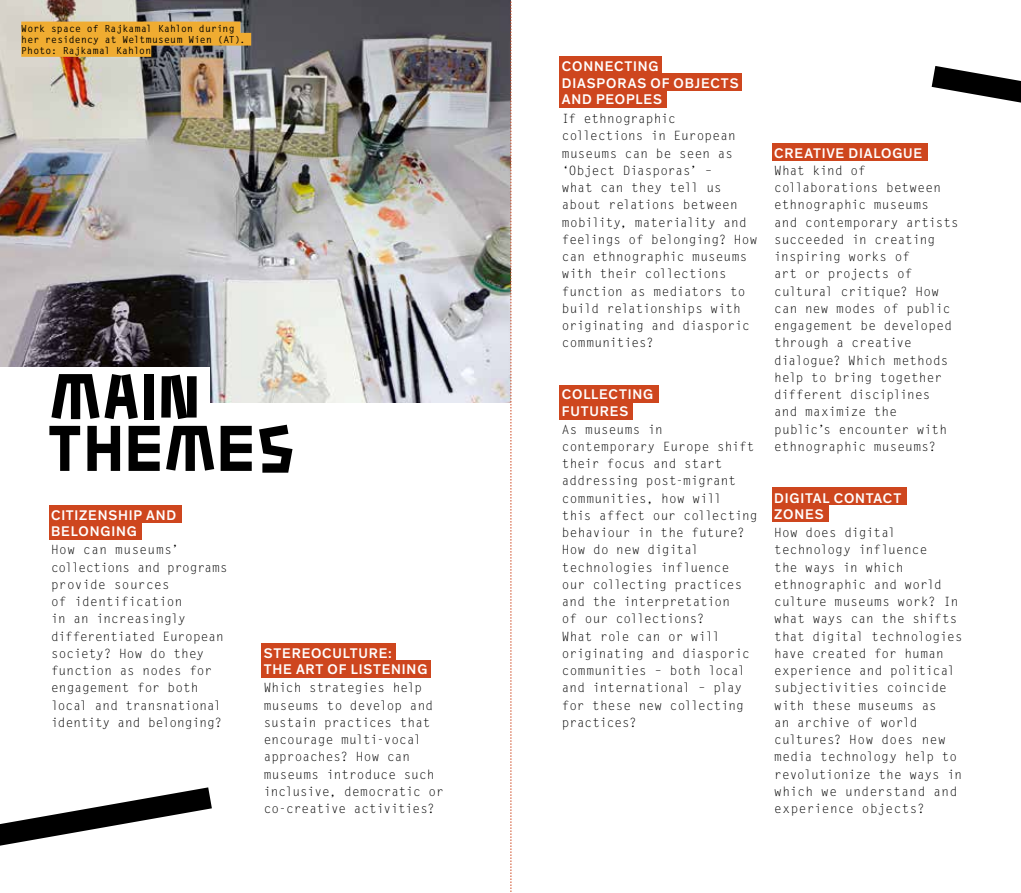
<style>
.page{position:relative;width:1021px;height:893px;background:#fff}
.page>*{position:absolute;margin:0;border:0;box-sizing:border-box;transform-origin:0 0}
.t1{font:51px/51.8px "swichfont";letter-spacing:-.035em;color:#000}
.t2{font:500 14.25px/16.5px "Theinhardt";letter-spacing:.055em;color:#fff}
.t3{font:12.75px/17.2px "Letter Gothic Std";letter-spacing:.005em;color:#000}
.t4{font:700 9.75px/11.2px "Letter Gothic Std";letter-spacing:.02em;color:#000}
</style>
<div class="page">
<img style="left:0;top:0;width:510px;height:402px">
<svg style="left:0;top:787px;width:212px;height:59px"></svg>
<svg style="left:931px;top:66px;width:89px;height:37px"></svg>
<div style="left:559px;top:386px;width:99px;height:17px;background:#ce461e"></div>
<div style="left:559px;top:402px;width:73px;height:17px;background:#ce461e"></div>
<div style="left:49px;top:506px;width:133px;height:17px;background:#ce461e"></div>
<div style="left:49px;top:522px;width:92px;height:17px;background:#ce461e"></div>
<div style="left:261px;top:644px;width:134px;height:17px;background:#ce461e"></div>
<div style="left:261px;top:660px;width:170px;height:17px;background:#ce461e"></div>
<div style="left:772px;top:144px;width:155px;height:17px;background:#ce461e"></div>
<div style="left:772px;top:488px;width:134px;height:17px;background:#ce461e"></div>
<div style="left:772px;top:504px;width:56px;height:18px;background:#ce461e"></div>
<div style="left:559px;top:57px;width:102px;height:17px;background:#ce461e"></div>
<div style="left:559px;top:74px;width:183px;height:17px;background:#ce461e"></div>
<div style="left:559px;top:90px;width:107px;height:17px;background:#ce461e"></div>
<div style="left:0;top:368px;width:209px;height:53px;background:#fff"></div>
<div style="left:21px;top:22px;width:219px;height:12px;background:#f0ac31"></div>
<div style="left:21px;top:33px;width:230px;height:13px;background:#f0ac31"></div>
<div style="left:21px;top:44px;width:130px;height:13px;background:#f0ac31"></div>
<svg style="left:510px;top:0;width:1px;height:892px"></svg>
<p class="t4" style="left:21px;top:23px;width:225px">Work space of Rajkamal Kahlon during her residency at Weltmuseum Wien (AT).<br>Photo: Rajkamal Kahlon</p>
<h1 class="t1" style="left:46px;top:371px;width:244px">MAIN<br>THEMES</h1>
<p class="t2" style="left:51px;top:507px;width:127px">CITIZENSHIP AND<br>BELONGING</p>
<p class="t3" style="left:51px;top:542px;width:178px">How can museums’ collections and programs provide sources<br>of identification<br>in an increasingly differentiated European society? How do they function as nodes for engagement for both local and transnational identity and belonging?</p>
<p class="t2" style="left:264px;top:645px;width:165px">STEREOCULTURE:<br>THE ART OF LISTENING</p>
<p class="t3" style="left:264px;top:680px;width:181px">Which strategies help museums to develop and sustain practices that encourage multi-vocal approaches? How can museums introduce such inclusive, democratic or co-creative activities?</p>
<p class="t2" style="left:562px;top:58px;width:178px">CONNECTING<br>DIASPORAS OF OBJECTS<br>AND PEOPLES</p>
<p class="t3" style="left:562px;top:110px;width:197px">If ethnographic collections in European museums can be seen as ‘Object Diasporas’ –<br>what can they tell us about relations between mobility, materiality and feelings of belonging? How can ethnographic museums with their collections function as mediators to build relationships with originating and diasporic communities?</p>
<p class="t2" style="left:562px;top:386px;width:93px">COLLECTING<br>FUTURES</p>
<p class="t3" style="left:562px;top:421px;width:197px">As museums in contemporary Europe shift their focus and start addressing post-migrant communities, how will<br>this affect our collecting behaviour in the future?<br>How do new digital technologies influence<br>our collecting practices and the interpretation<br>of our collections?<br>What role can or will originating and diasporic communities – both local and international – play for these new collecting practices?</p>
<p class="t2" style="left:774px;top:145px;width:148px">CREATIVE DIALOGUE</p>
<p class="t3" style="left:774px;top:162px;width:186px">What kind of collaborations between ethnographic museums<br>and contemporary artists succeeded in creating inspiring works of<br>art or projects of cultural critique? How can new modes of public engagement be developed through a creative dialogue? Which methods help to bring together different disciplines<br>and maximize the<br>public’s encounter with ethnographic museums?</p>
<p class="t2" style="left:774px;top:490px;width:128px">DIGITAL CONTACT<br>ZONES</p>
<p class="t3" style="left:774px;top:524px;width:190px">How does digital technology influence<br>the ways in which ethnographic and world culture museums work? In what ways can the shifts that digital technologies have created for human experience and political subjectivities coincide with these museums as<br>an archive of world cultures? How does new media technology help to revolutionize the ways in which we understand and experience objects?</p>
</div>
